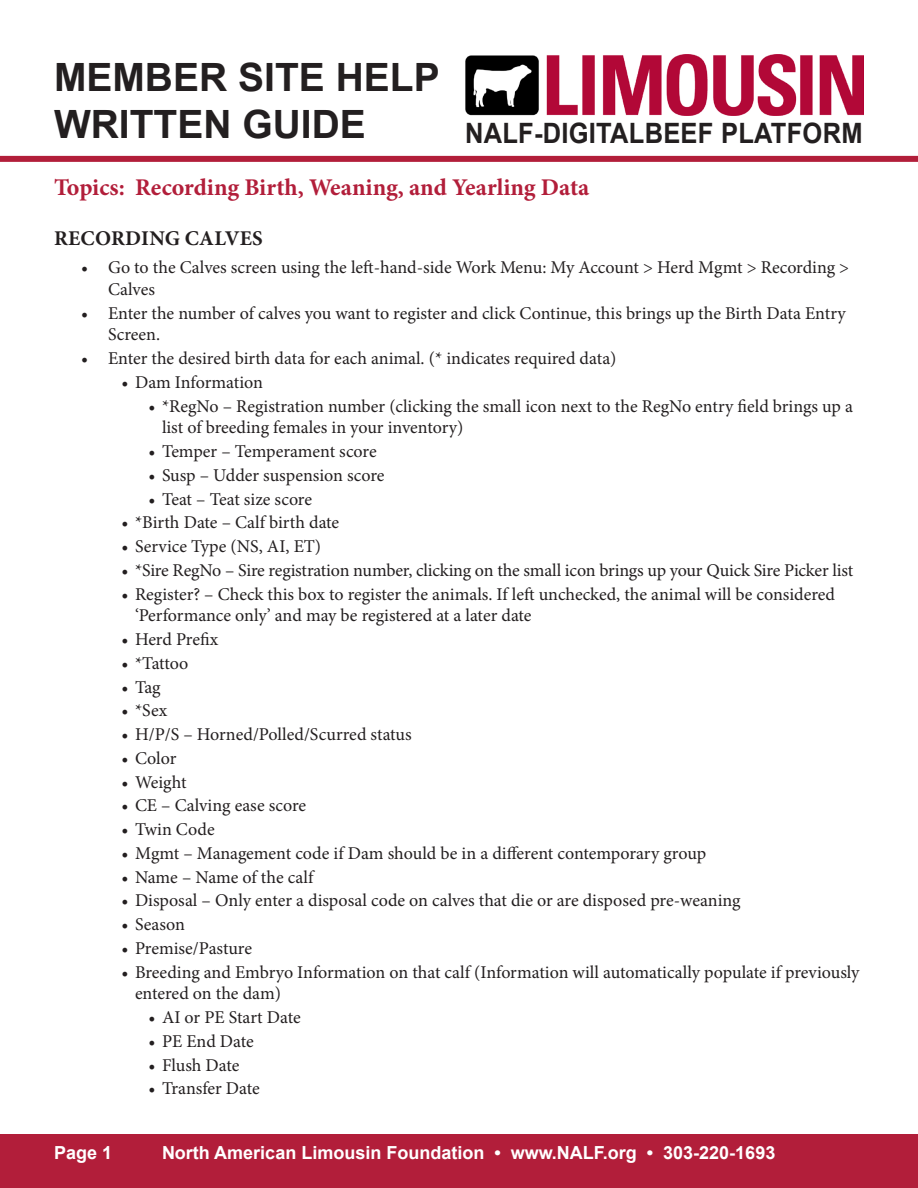
<style>
.page{position:relative;width:918px;height:1188px;background:#fff}
.page>*{position:absolute;margin:0;border:0;box-sizing:border-box;transform-origin:0 0}
.t1{font:700 39px "Arial";color:#231f20}
.t2{font:700 28.05px "Arial";letter-spacing:.01em;color:#231f20;scale:.91 1}
.t3{font:700 24px "Minion Pro";color:#b21e3a}
.t4{font:700 21px "Minion Pro";letter-spacing:.01em;color:#231f20}
.t5{font:18px/21.6px "Minion Pro";letter-spacing:-.005em;color:#231f20}
.t6{font:700 18px "Arial";color:#fff}
</style>
<div class="page">
<img style="left:465px;top:54px;width:399px;height:61px">
<div style="left:0;top:156px;width:918px;height:6px;background:#b21e3a"></div>
<div style="left:0;top:1134px;width:918px;height:54px;background:#b21e3a"></div>
<p class="t1" style="left:54px;top:52px;width:387px">MEMBER SITE HELP</p>
<p class="t1" style="left:54px;top:99px;width:314px">WRITTEN GUIDE</p>
<p class="t3" style="left:54px;top:170px;width:537px">Topics: Recording Birth, Weaning, and Yearling Data</p>
<p class="t2" style="left:465px;top:115px;width:438px">NALF-DIGITALBEEF PLATFORM</p>
<p class="t4" style="left:54px;top:224px;width:210px">RECORDING CALVES</p>
<p class="t5" style="left:108px;top:257px;width:743px;text-indent:-27px">• Go to the Calves screen using the left-hand-side Work Menu: My Account &gt; Herd Mgmt &gt; Recording &gt;<br>Calves</p>
<p class="t5" style="left:108px;top:302px;width:739px;text-indent:-27px">• Enter the number of calves you want to register and click Continue, this brings up the Birth Data Entry<br>Screen.</p>
<p class="t5" style="left:81px;top:348px;width:537px">• Enter the desired birth data for each animal. (* indicates required data)</p>
<p class="t5" style="left:122px;top:371px;width:143px">• Dam Information</p>
<p class="t5" style="left:162px;top:395px;width:693px;text-indent:-14px">• *RegNo – Registration number (clicking the small icon next to the RegNo entry field brings up a list of breeding females in your inventory)</p>
<p class="t5" style="left:148px;top:441px;width:230px">• Temper – Temperament score</p>
<p class="t5" style="left:148px;top:464px;width:237px">• Susp – Udder suspension score</p>
<p class="t5" style="left:148px;top:488px;width:165px">• Teat – Teat size score</p>
<p class="t5" style="left:122px;top:512px;width:219px">• *Birth Date – Calf birth date</p>
<p class="t5" style="left:122px;top:536px;width:201px">• Service Type (NS, AI, ET)</p>
<p class="t5" style="left:122px;top:559px;width:733px">• *Sire RegNo – Sire registration number, clicking on the small icon brings up your Quick Sire Picker list</p>
<p class="t5" style="left:135px;top:583px;width:702px;text-indent:-14px">• Register? – Check this box to register the animals. If left unchecked, the animal will be considered ‘Performance only’ and may be registered at a later date</p>
<p class="t5" style="left:122px;top:629px;width:98px">• Herd Prefix</p>
<p class="t5" style="left:122px;top:652px;width:68px">• *Tattoo</p>
<p class="t5" style="left:122px;top:676px;width:41px">• Tag</p>
<p class="t5" style="left:122px;top:700px;width:47px">• *Sex</p>
<p class="t5" style="left:122px;top:724px;width:292px">• H/P/S – Horned/Polled/Scurred status</p>
<p class="t5" style="left:122px;top:747px;width:56px">• Color</p>
<p class="t5" style="left:122px;top:771px;width:67px">• Weight</p>
<p class="t5" style="left:122px;top:795px;width:186px">• CE – Calving ease score</p>
<p class="t5" style="left:122px;top:819px;width:95px">• Twin Code</p>
<p class="t5" style="left:122px;top:842px;width:586px">• Mgmt – Management code if Dam should be in a different contemporary group</p>
<p class="t5" style="left:122px;top:866px;width:193px">• Name – Name of the calf</p>
<p class="t5" style="left:122px;top:890px;width:621px">• Disposal – Only enter a disposal code on calves that die or are disposed pre-weaning</p>
<p class="t5" style="left:122px;top:914px;width:65px">• Season</p>
<p class="t5" style="left:122px;top:937px;width:132px">• Premise/Pasture</p>
<p class="t5" style="left:135px;top:961px;width:726px;text-indent:-14px">• Breeding and Embryo Information on that calf (Information will automatically populate if previously entered on the dam)</p>
<p class="t5" style="left:148px;top:1007px;width:154px">• AI or PE Start Date</p>
<p class="t5" style="left:148px;top:1030px;width:107px">• PE End Date</p>
<p class="t5" style="left:148px;top:1054px;width:93px">• Flush Date</p>
<p class="t5" style="left:148px;top:1078px;width:113px">• Transfer Date</p>
<p class="t6" style="left:54px;top:1141px;width:60px">Page 1</p>
<p class="t6" style="left:162px;top:1141px;width:615px">North American Limousin Foundation • www.NALF.org • 303-220-1693</p>
</div>
